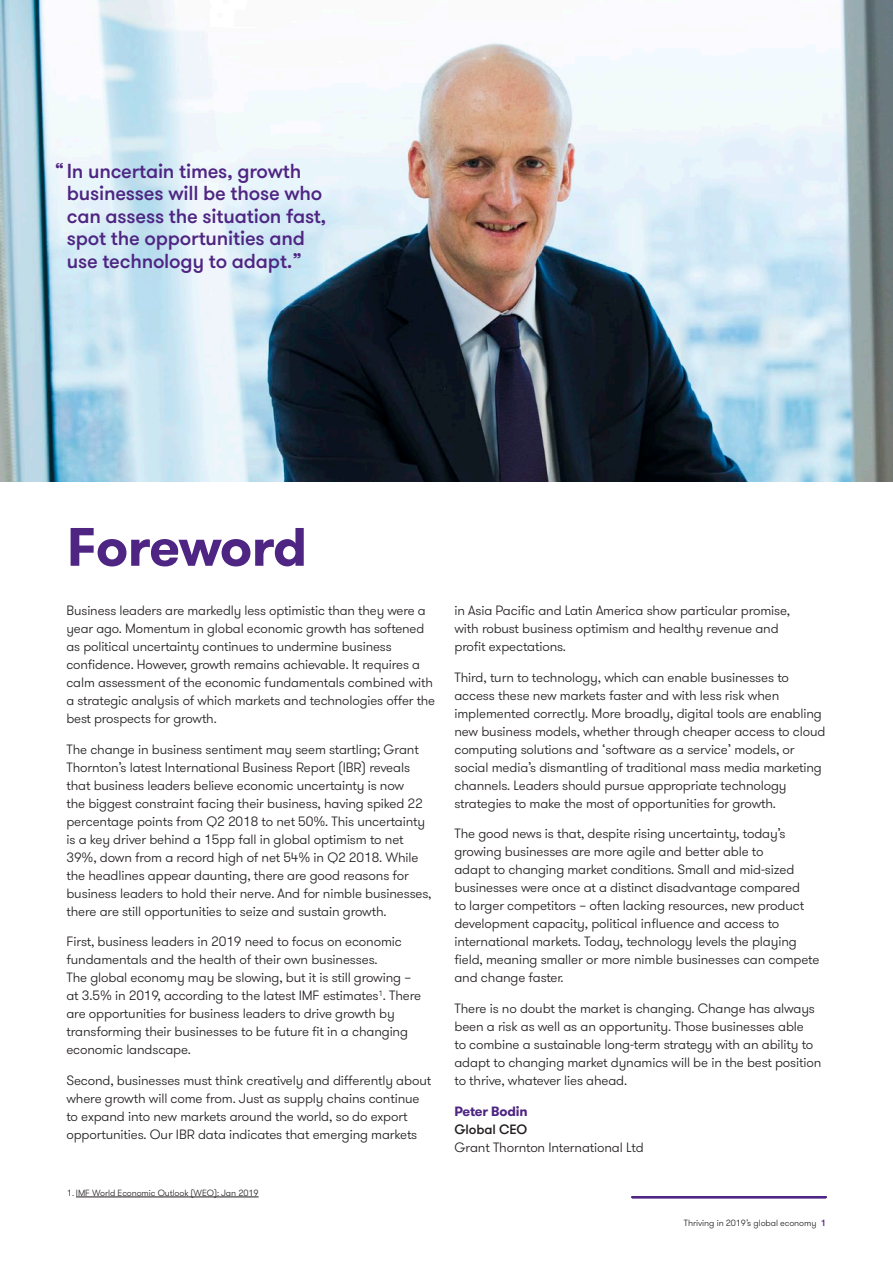
<style>
.page{position:relative;width:893px;height:1263px;background:#fff}
.page>*{position:absolute;margin:0;border:0;box-sizing:border-box;transform-origin:0 0}
._02_Headline_two_Bol{font:700 54px "GT Walsheim Pro";letter-spacing:-.02em;color:#4e2582}
._04_Headline_four_Me{font:500 20.25px/22.5px "GT Walsheim Pro";letter-spacing:-.01em;color:#4e2582}
._11_Body_text{font:300 13.5px/18px "GT Walsheim Pro";letter-spacing:-.01em;color:#231f20}
._05_Subheading_one_B{font:700 13.5px "GT Walsheim Pro";letter-spacing:-.015em;color:#4e2582}
._11_Body_text-2{font:500 13.5px "GT Walsheim Pro";letter-spacing:-.01em;color:#231f20}
._11_Body_text-3{font:300 9px "GT Walsheim Pro";letter-spacing:-.01em;color:#231f20}
.s1{font-weight:500;color:#4e2582}
</style>
<div class="page">
<hr style="left:632px;top:1196px;width:194px;height:2px;background:#4e2582">
<hr style="left:76px;top:1197px;width:183px;height:1px;background:#231f20">
<img style="left:0;top:0;width:893px;height:482px">
<p class="_04_Headline_four_Me" style="left:67px;top:160px;width:261px;text-indent:-12px">“ In uncertain times, growth businesses will be those who can assess the situation fast, spot the opportunities and use technology to adapt.”</p>
<p class="_02_Headline_two_Bol" style="left:67px;top:512px;width:242px">Foreword</p>
<p class="_11_Body_text" style="left:66px;top:601px;width:370px">Business leaders are markedly less optimistic than they were a year ago. Momentum in global economic growth has softened as political uncertainty continues to undermine business confidence. However, growth remains achievable. It requires a calm assessment of the economic fundamentals combined with a strategic analysis of which markets and technologies offer the best prospects for growth.</p>
<p class="_11_Body_text" style="left:66px;top:740px;width:367px">The change in business sentiment may seem startling; Grant Thornton’s latest International Business Report (IBR) reveals that business leaders believe economic uncertainty is now<br>the biggest constraint facing their business, having spiked 22 percentage points from Q2 2018 to net 50%. This uncertainty is a key driver behind a 15pp fall in global optimism to net 39%, down from a record high of net 54% in Q2 2018. While the headlines appear daunting, there are good reasons for business leaders to hold their nerve. And for nimble businesses, there are still opportunities to seize and sustain growth.</p>
<p class="_11_Body_text" style="left:66px;top:933px;width:356px">First, business leaders in 2019 need to focus on economic fundamentals and the health of their own businesses.<br>The global economy may be slowing, but it is still growing – at 3.5% in 2019, according to the latest IMF estimates<sup>1</sup>. There are opportunities for business leaders to drive growth by transforming their businesses to be future fit in a changing economic landscape.</p>
<p class="_11_Body_text" style="left:66px;top:1072px;width:366px">Second, businesses must think creatively and differently about where growth will come from. Just as supply chains continue to expand into new markets around the world, so do export opportunities. Our IBR data indicates that emerging markets</p>
<p class="_11_Body_text-3" style="left:67px;top:1187px;width:193px">1. IMF World Economic Outlook (WEO): Jan 2019</p>
<p class="_11_Body_text" style="left:454px;top:601px;width:337px">in Asia Pacific and Latin America show particular promise, with robust business optimism and healthy revenue and profit expectations.</p>
<p class="_11_Body_text" style="left:454px;top:668px;width:372px">Third, turn to technology, which can enable businesses to access these new markets faster and with less risk when implemented correctly. More broadly, digital tools are enabling new business models, whether through cheaper access to cloud computing solutions and ‘software as a service’ models, or social media’s dismantling of traditional mass media marketing channels. Leaders should pursue appropriate technology strategies to make the most of opportunities for growth.</p>
<p class="_11_Body_text" style="left:454px;top:825px;width:366px">The good news is that, despite rising uncertainty, today’s growing businesses are more agile and better able to<br>adapt to changing market conditions. Small and mid-sized businesses were once at a distinct disadvantage compared<br>to larger competitors – often lacking resources, new product development capacity, political influence and access to international markets. Today, technology levels the playing field, meaning smaller or more nimble businesses can compete and change faster.</p>
<p class="_11_Body_text" style="left:454px;top:1000px;width:368px">There is no doubt the market is changing. Change has always been a risk as well as an opportunity. Those businesses able<br>to combine a sustainable long-term strategy with an ability to adapt to changing market dynamics will be in the best position to thrive, whatever lies ahead.</p>
<p class="_05_Subheading_one_B" style="left:454px;top:1102px;width:75px">Peter Bodin</p>
<p class="_11_Body_text-2" style="left:454px;top:1121px;width:74px">Global CEO</p>
<p class="_11_Body_text" style="left:454px;top:1138px;width:191px">Grant Thornton International Ltd</p>
<p class="_11_Body_text-3" style="left:684px;top:1217px;width:144px">Thriving in 2019’s global economy <span class="s1">1</span></p>
</div>
